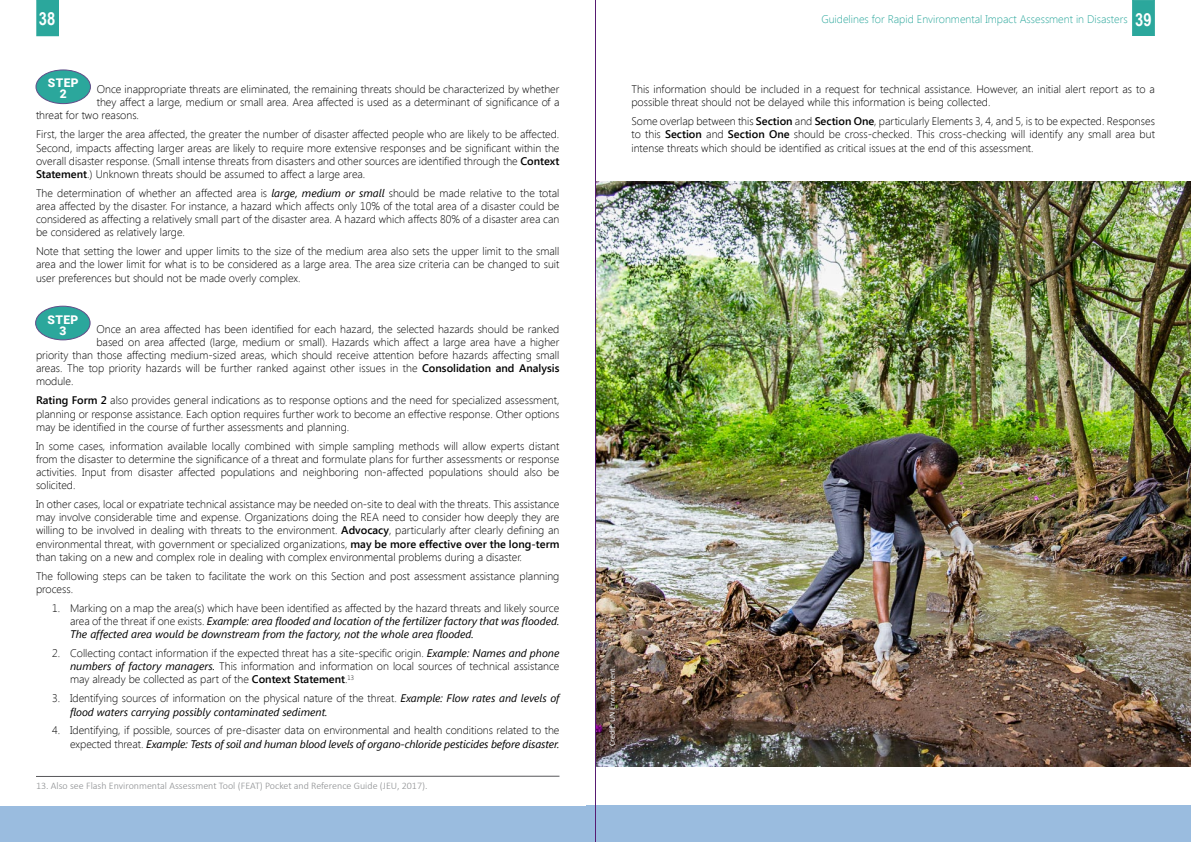
<style>
.page{position:relative;width:1191px;height:842px;background:#fff}
.page>*{position:absolute;margin:0;border:0;box-sizing:border-box;transform-origin:0 0}
.t1{font:700 18px "Arial Narrow";color:#fff}
.t2{font:900 12px/11px "Roboto";letter-spacing:.035em;color:#fff;text-align:center}
.t3{font:300 11px/13.2px "Segoe UI";color:#000;text-align:justify}
.t4{font:italic 11px/13.2px "Segoe UI";color:#000;text-align:justify}
.t5{font:300 11px "Segoe UI";color:#2ba79c}
.t6{font:300 10px "Calibri";color:#8d8f91}
.t7{font:8px "Calibri";color:#fff}
.s1{font-weight:600}
.s2{font-weight:400;font-style:italic}
.s3{font-weight:300;font-style:normal}
.s4{font-family:"Arial Narrow";font-weight:700;font-size:18px;color:#fff}
</style>
<div class="page">
<div style="left:1132px;top:0;width:22px;height:36px;background:#2ba79c;border:1px solid #2ba79c"></div>
<div style="left:586px;top:806px;width:605px;height:36px;background:#9abcdf"></div>
<div style="left:37px;top:0;width:21px;height:36px;background:#2ba79c"></div>
<div style="left:36px;top:0;width:23px;height:36px;border:1px solid #2ba79c"></div>
<div style="left:0;top:806px;width:607px;height:36px;background:#9abcdf"></div>
<hr style="left:595px;top:0;width:1px;height:842px;background:#571b72">
<hr style="left:36px;top:776px;width:523px;height:1px;background:#565659">
<div style="left:36px;top:70px;width:54px;height:34px;background:#2ba79c;border-radius:50%"></div>
<div style="left:35px;top:69px;width:56px;height:35px;border:1px solid #614d88;border-radius:50%"></div>
<div style="left:36px;top:306px;width:54px;height:34px;background:#2ba79c;border-radius:50%"></div>
<div style="left:35px;top:306px;width:56px;height:34px;border:1px solid #614d88;border-radius:50%"></div>
<img style="left:596px;top:181px;width:595px;height:586px">
<h1 class="t1" style="left:39px;top:5px;width:18px">38</h1>
<p class="t2" style="left:48px;top:77px;width:32px">STEP<br>2</p>
<p class="t3" style="left:97px;top:82px;width:464px">Once inappropriate threats are eliminated, the remaining threats should be characterized by whether</p>
<p class="t3" style="left:97px;top:95px;width:464px">they affect a large, medium or small area. Area affected is used as a determinant of significance of a</p>
<p class="t3" style="left:36px;top:109px;width:105px">threat for two reasons.</p>
<p class="t3" style="left:36px;top:127px;width:525px">First, the larger the area affected, the greater the number of disaster affected people who are likely to be affected.<br>Second, impacts affecting larger areas are likely to require more extensive responses and be significant within the overall disaster response. (Small intense threats from disasters and other sources are identified through the <span class="s1">Context Statement</span>.) Unknown threats should be assumed to affect a large area.</p>
<p class="t3" style="left:36px;top:186px;width:525px">The determination of whether an affected area is <span class="s2">large, medium or small</span> should be made relative to the total area affected by the disaster. For instance, a hazard which affects only 10% of the total area of a disaster could be considered as affecting a relatively small part of the disaster area. A hazard which affects 80% of a disaster area can be considered as relatively large.</p>
<p class="t3" style="left:36px;top:244px;width:525px">Note that setting the lower and upper limits to the size of the medium area also sets the upper limit to the small area and the lower limit for what is to be considered as a large area. The area size criteria can be changed to suit user preferences but should not be made overly complex.</p>
<p class="t2" style="left:47px;top:313px;width:32px">STEP<br>3</p>
<p class="t3" style="left:96px;top:322px;width:464px">Once an area affected has been identified for each hazard, the selected hazards should be ranked</p>
<p class="t3" style="left:96px;top:335px;width:464px">based on area affected (large, medium or small). Hazards which affect a large area have a higher</p>
<p class="t3" style="left:36px;top:348px;width:525px">priority than those affecting medium-sized areas, which should receive attention before hazards affecting small</p>
<p class="t3" style="left:36px;top:361px;width:525px">areas. The top priority hazards will be further ranked against other issues in the <span class="s1">Consolidation and Analysis</span></p>
<p class="t3" style="left:36px;top:375px;width:39px">module.</p>
<p class="t3" style="left:36px;top:393px;width:525px"><span class="s1">Rating Form 2</span> also provides general indications as to response options and the need for specialized assessment, planning or response assistance. Each option requires further work to become an effective response. Other options may be identified in the course of further assessments and planning.</p>
<p class="t3" style="left:36px;top:439px;width:525px">In some cases, information available locally combined with simple sampling methods will allow experts distant from the disaster to determine the significance of a threat and formulate plans for further assessments or response activities. Input from disaster affected populations and neighboring non-affected populations should also be solicited.</p>
<p class="t3" style="left:36px;top:497px;width:525px">In other cases, local or expatriate technical assistance may be needed on-site to deal with the threats. This assistance may involve considerable time and expense. Organizations doing the REA need to consider how deeply they are willing to be involved in dealing with threats to the environment. <span class="s1">Advocacy</span>, particularly after clearly defining an environmental threat, with government or specialized organizations, <span class="s1">may be more effective over the long-term </span>than taking on a new and complex role in dealing with complex environmental problems during a disaster.</p>
<p class="t3" style="left:36px;top:569px;width:525px">The following steps can be taken to facilitate the work on this Section and post assessment assistance planning process.</p>
<p class="t4" style="left:70px;top:601px;width:491px;text-indent:-18px"><span class="s3">1. Marking on a map the area(s) which have been identified as affected by the hazard threats and likely source area of the threat if one exists.</span> Example: area flooded and location of the fertilizer factory that was flooded.<br>The affected area would be downstream from the factory, not the whole area flooded.</p>
<p class="t3" style="left:70px;top:646px;width:491px;text-indent:-18px">2. Collecting contact information if the expected threat has a site-specific origin. <span class="s2">Example: Names and phone numbers of factory managers.</span> This information and information on local sources of technical assistance may already be collected as part of the <span class="s1">Context Statement</span>.<sup>13</sup></p>
<p class="t4" style="left:70px;top:691px;width:491px;text-indent:-18px"><span class="s3">3. Identifying sources of information on the physical nature of the threat.</span> Example: Flow rates and levels of flood waters carrying possibly contaminated sediment.</p>
<p class="t3" style="left:52px;top:723px;width:509px;text-align:right">4. Identifying, if possible, sources of pre-disaster data on environmental and health conditions related to the expected threat. <span class="s2">Example: Tests of soil and human blood levels of organo-chloride pesticides before disaster.</span></p>
<p class="t6" style="left:36px;top:779px;width:393px">13. Also see Flash Environmental Assessment Tool (FEAT) Pocket and Reference Guide (JEU, 2017).</p>
<p class="t5" style="left:821px;top:12px;width:332px">Guidelines for Rapid Environmental Impact Assessment in Disasters <span class="s4">39</span></p>
<p class="t3" style="left:631px;top:82px;width:525px">This information should be included in a request for technical assistance. However, an initial alert report as to a possible threat should not be delayed while this information is being collected.</p>
<p class="t3" style="left:631px;top:114px;width:525px">Some overlap between this <span class="s1">Section</span> and <span class="s1">Section One</span>, particularly Elements 3, 4, and 5, is to be expected. Responses to this <span class="s1">Section</span> and <span class="s1">Section One</span> should be cross-checked. This cross-checking will identify any small area but intense threats which should be identified as critical issues at the end of this assessment.</p>
<p class="t7" style="left:607px;top:746px;width:79px;rotate:-90deg">Credit: UN Environment</p>
</div>
